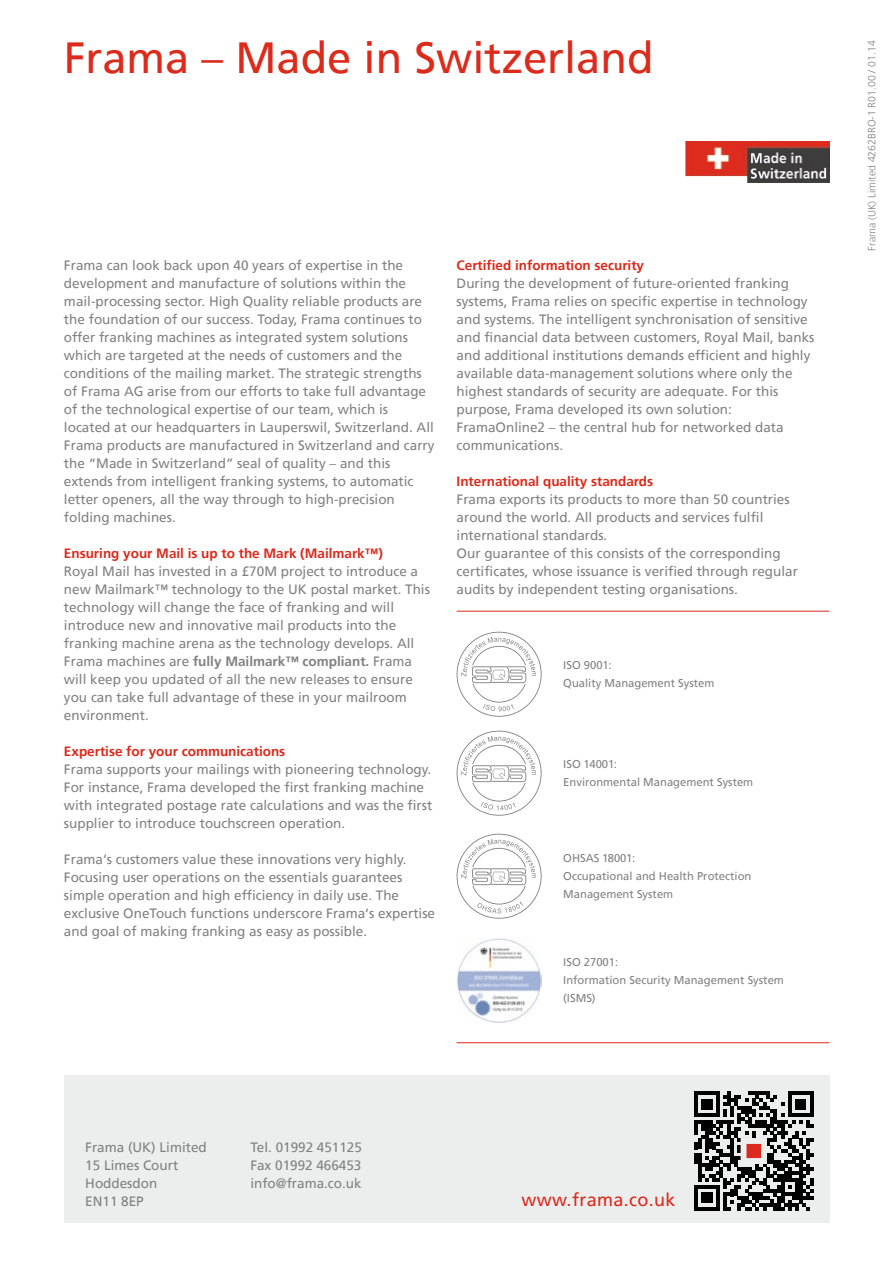
<style>
.page{position:relative;width:893px;height:1263px;background:#fff}
.page>*{position:absolute;margin:0;border:0;box-sizing:border-box;transform-origin:0 0}
.t1{font:43.5px "Frutiger";color:#dc2a1b}
.t2{font:18px "Frutiger";letter-spacing:.02em;color:#dc2a1b}
.t3{font:13.5px/18px "Frutiger";color:#818181}
.t4{font:700 13.5px "Frutiger";color:#dc2a1b}
.t5{font:11.25px/18px "Frutiger";color:#818181}
.t6{font:300 10.5px "Frutiger";color:#818181}
.s1{font-weight:700}
</style>
<div class="page">
<div style="left:64px;top:1075px;width:765px;height:147px;background:#eceded"></div>
<svg style="left:694px;top:1091px;width:119px;height:119px"></svg>
<svg style="left:457px;top:632px;width:85px;height:85px"></svg>
<img style="left:457px;top:938px;width:85px;height:84px">
<hr style="left:457px;top:611px;width:372px;height:1px;background:#dc2a1b">
<hr style="left:457px;top:1042px;width:372px;height:1px;background:#dc2a1b">
<svg style="left:457px;top:731px;width:85px;height:85px"></svg>
<svg style="left:457px;top:834px;width:85px;height:85px"></svg>
<img style="left:686px;top:141px;width:143px;height:41px">
<h1 class="t1" style="left:64px;top:32px;width:591px">Frama – Made in Switzerland</h1>
<p class="t3" style="left:64px;top:256px;width:372px">Frama can look back upon 40 years of expertise in the development and manufacture of solutions within the mail-processing sector. High Quality reliable products are the foundation of our success. Today, Frama continues to offer franking machines as integrated system solutions which are targeted at the needs of customers and the conditions of the mailing market. The strategic strengths of Frama AG arise from our efforts to take full advantage of the technological expertise of our team, which is located at our headquarters in Lauperswil, Switzerland. All Frama products are manufactured in Switzerland and carry the “Made in Switzerland” seal of quality – and this extends from intelligent franking systems, to automatic letter openers, all the way through to high-precision folding machines.</p>
<p class="t4" style="left:64px;top:545px;width:320px">Ensuring your Mail is up to the Mark (Mailmark™)</p>
<p class="t3" style="left:64px;top:562px;width:367px">Royal Mail has invested in a £70M project to introduce a new Mailmark™ technology to the UK postal market. This technology will change the face of franking and will introduce new and innovative mail products into the franking machine arena as the technology develops. All Frama machines are <span class="s1">fully Mailmark™ compliant.</span> Frama will keep you updated of all the new releases to ensure you can take full advantage of these in your mailroom environment.</p>
<p class="t4" style="left:64px;top:743px;width:223px">Expertise for your communications</p>
<p class="t3" style="left:64px;top:760px;width:370px">Frama supports your mailings with pioneering technology.<br>For instance, Frama developed the first franking machine with integrated postage rate calculations and was the first supplier to introduce touchscreen operation.</p>
<p class="t3" style="left:64px;top:850px;width:373px">Frama‘s customers value these innovations very highly.<br>Focusing user operations on the essentials guarantees simple operation and high efficiency in daily use. The exclusive OneTouch functions underscore Frama‘s expertise and goal of making franking as easy as possible.</p>
<p class="t4" style="left:457px;top:257px;width:189px">Certified information security</p>
<p class="t3" style="left:457px;top:274px;width:359px">During the development of future-oriented franking systems, Frama relies on specific expertise in technology and systems. The intelligent synchronisation of sensitive and financial data between customers, Royal Mail, banks and additional institutions demands efficient and highly available data-management solutions where only the highest standards of security are adequate. For this purpose, Frama developed its own solution:<br>FramaOnline2 – the central hub for networked data communications.</p>
<p class="t4" style="left:457px;top:473px;width:198px">International quality standards</p>
<p class="t3" style="left:457px;top:490px;width:343px">Frama exports its products to more than 50 countries around the world. All products and services fulfil international standards.<br>Our guarantee of this consists of the corresponding certificates, whose issuance is verified through regular audits by independent testing organisations.</p>
<p class="t5" style="left:563px;top:656px;width:153px">ISO 9001:<br>Quality Management System</p>
<p class="t5" style="left:563px;top:755px;width:192px">ISO 14001:<br>Environmental Management System</p>
<p class="t5" style="left:563px;top:849px;width:190px">OHSAS 18001:<br>Occupational and Health Protection<br>Management System</p>
<p class="t5" style="left:563px;top:953px;width:222px">ISO 27001:<br>Information Security Management System (ISMS)</p>
<p class="t6" style="left:866px;top:250px;width:212px;rotate:-90deg">Frama (UK) Limited 4262BRO-1 R01.00 / 01.14</p>
<p class="t3" style="left:85px;top:1138px;width:123px">Frama (UK) Limited<br>15 Limes Court<br>Hoddesdon<br>EN11 8EP</p>
<p class="t3" style="left:250px;top:1138px;width:113px;text-align:justify">Tel. 01992 451125<br>Fax 01992 466453 info@frama.co.uk</p>
<h2 class="t2" style="left:522px;top:1189px;width:156px">www.frama.co.uk</h2>
</div>
